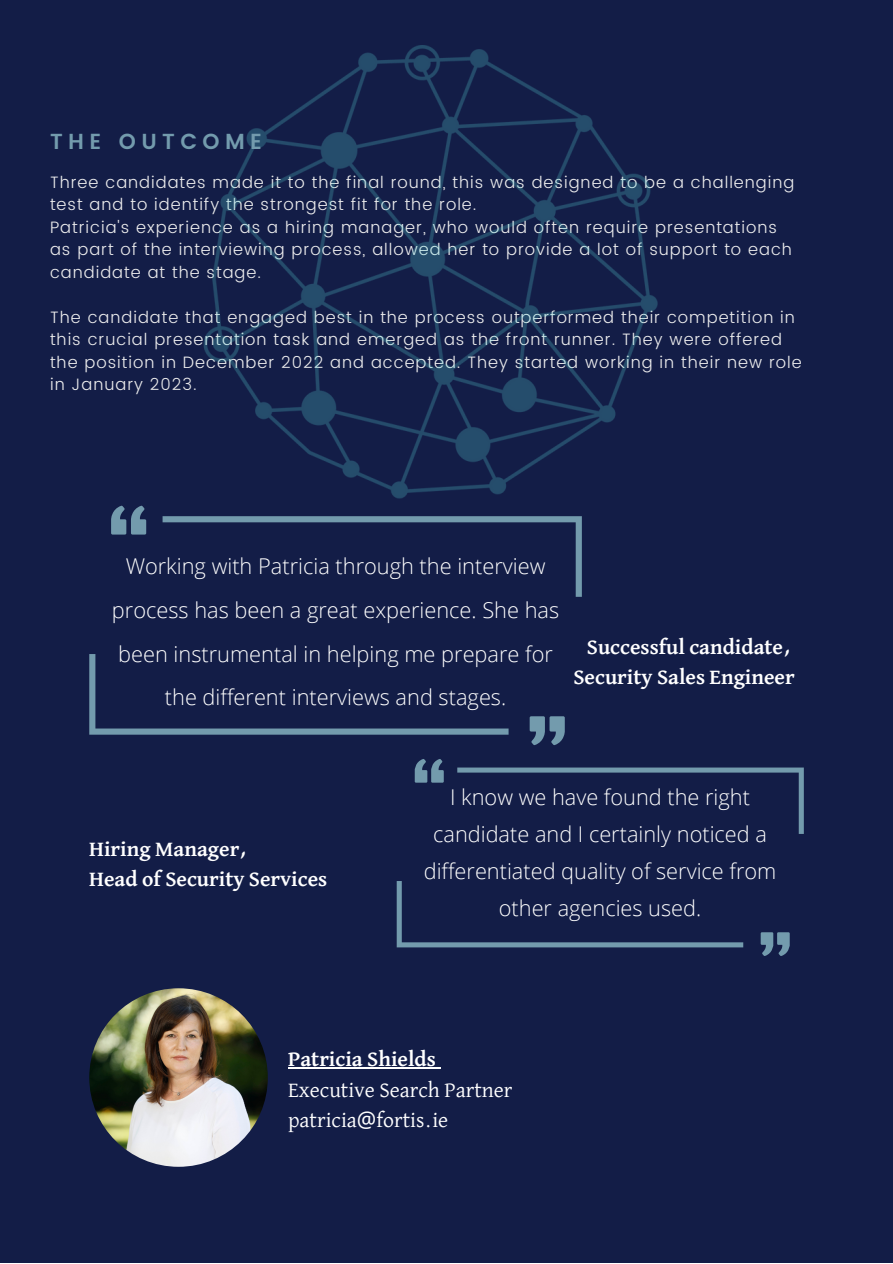
<style>
.page{position:relative;width:893px;height:1264px;background:#fff}
.page>*{position:absolute;margin:0;border:0;box-sizing:border-box;transform-origin:0 0}
.t1{font:300 21.75px/37px "Open Sans";color:#fff;text-align:center}
.t2{font:700 21.75px/30.3px "David Libre";color:#fff;text-align:center}
.t3{font:21.75px/30.3px "David Libre";color:#fff}
.t4{font:600 21.75px "Poppins";letter-spacing:.25em;color:#739bad}
.t5{font:300 16.5px/22.5px "Poppins";letter-spacing:.06em;color:#ececed}
.s1{font-family:"Noto Sans"}
</style>
<div class="page">
<div style="left:0;top:0;width:892px;height:1262px;background:#131d47"></div>
<img style="left:203px;top:45px;width:455px;height:454px">
<svg style="left:414px;top:759px;width:30px;height:23px"></svg>
<svg style="left:760px;top:932px;width:29px;height:24px"></svg>
<svg style="left:457px;top:767px;width:346px;height:67px"></svg>
<svg style="left:396px;top:881px;width:347px;height:66px"></svg>
<svg style="left:111px;top:505px;width:35px;height:29px"></svg>
<svg style="left:529px;top:716px;width:35px;height:29px"></svg>
<svg style="left:162px;top:516px;width:420px;height:81px"></svg>
<svg style="left:89px;top:654px;width:419px;height:80px"></svg>
<img style="left:89px;top:988px;width:179px;height:178px;border-radius:50%">
<hr style="left:288px;top:1067px;width:148px;height:1px;background:#fff">
<h1 class="t4" style="left:50px;top:129px;width:213px">THE OUTCOME</h1>
<p class="t5" style="left:50px;top:171px;width:745px">Three candidates made it to the final round, this was designed to be a challenging test and to identify the strongest fit for the role.<br>Patricia's experience as a hiring manager, who would often require presentations as part of the interviewing process, allowed her to provide a lot of support to each candidate at the stage.</p>
<p class="t5" style="left:50px;top:306px;width:753px">The candidate that engaged best in the process outperformed their competition in this crucial presentation task and emerged as the front runner. They were offered the position in December 2022 and accepted. They started working in their new role in January 2023.</p>
<h1 class="t1" style="left:112px;top:543px;width:449px;line-height:43.8px">Working with Patricia through the interview process has been a great experience. She has been instrumental in helping me prepare for the different interviews and stages.</h1>
<h1 class="t2" style="left:573px;top:633px;width:223px">Successful candidate,<br>Security Sales Engineer</h1>
<h1 class="t2" style="left:89px;top:835px;width:239px;text-align:left">Hiring Manager,<br>Head of Security Services</h1>
<h1 class="t1" style="left:423px;top:777px;width:354px">I know we have found the right candidate and I certainly noticed a differentiated quality of service from other agencies used.</h1>
<h1 class="t2" style="left:288px;top:1045px;width:149px">Patricia Shields</h1>
<h1 class="t3" style="left:288px;top:1075px;width:226px">Executive Search Partner patricia<span class="s1">@</span>fortis.ie</h1>
</div>
